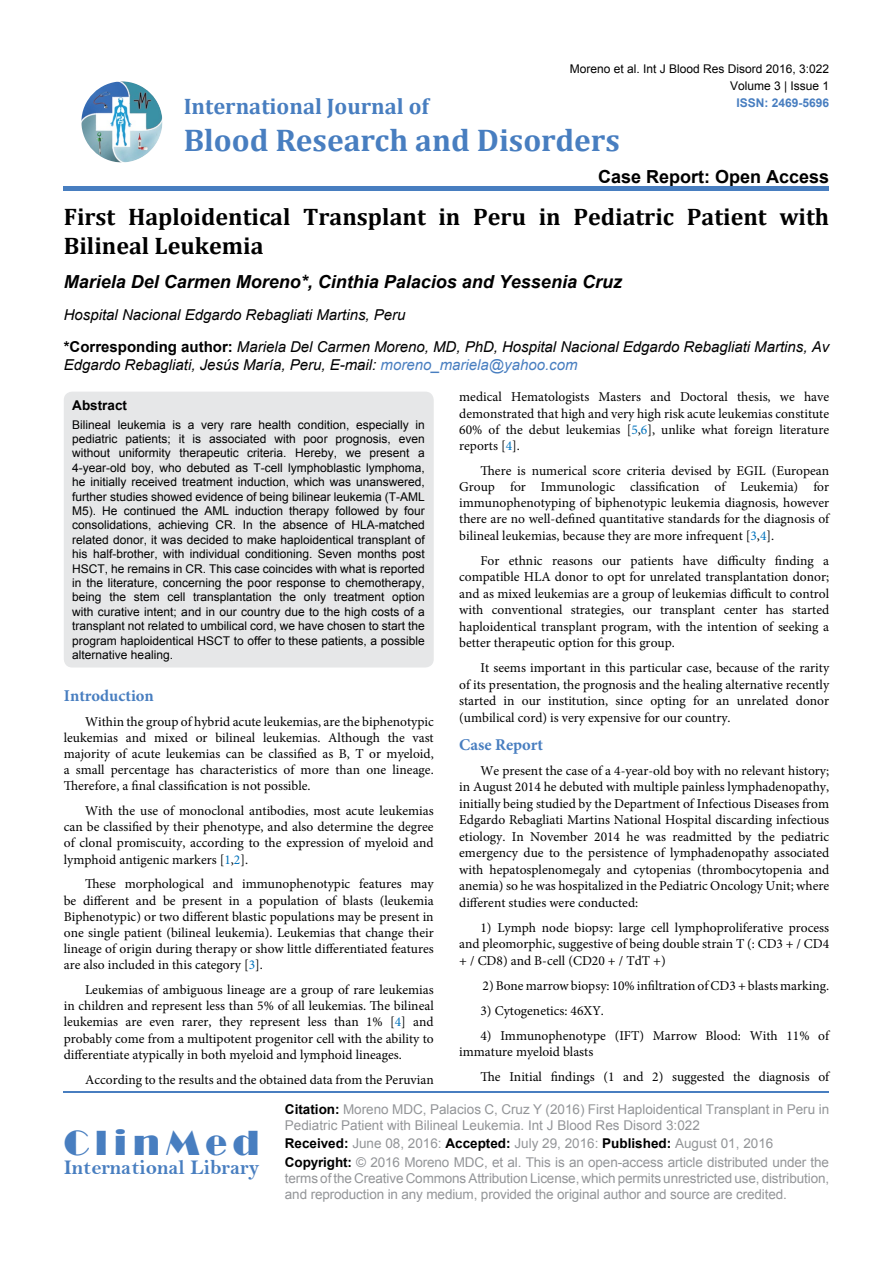
<style>
.page{position:relative;width:893px;height:1263px;background:#fff}
.page>*{position:absolute;margin:0;border:0;box-sizing:border-box;transform-origin:0 0}
.t1{font:36px "Broadway";letter-spacing:.16em;color:#487ec0}
.t2{font:700 31.5px "Cambria";color:#487ec0}
.t3{font:700 24px/28.8px "Cambria";color:#000}
.t4{font:700 22.5px "Cambria";color:#487ec0}
.t5{font:21px "Bell MT Bold";color:#487ec0}
.t6{font:italic 700 18px "Arial";color:#000}
.t7{font:700 18px "Arial";color:#000}
.t8{font:700 16.5px "Minion Pro";color:#487ec0}
.t9{font:italic 15px/32.2px "Arial";color:#000}
.t10{font:13.5px/16.2px "Minion Pro";color:#000;text-align:justify}
.t11{font:13.5px/16.2px "Arial";letter-spacing:-.01em;color:#939598}
.t12{font:700 13.5px "Arial";color:#000}
.t13{font:12px/14.4px "Arial";color:#000;text-align:justify}
.t14{font:700 12px "Arial";color:#487ec0}
.s1{font-weight:700;font-style:normal}
.s2{color:#487ec0}
.s3{color:#0072bc}
.s4{font-weight:700;color:#000}
</style>
<div class="page">
<img style="left:81px;top:81px;width:81px;height:81px;border-radius:41px">
<div style="left:64px;top:186px;width:765px;height:5px;background:#487ec0"></div>
<hr style="left:64px;top:1091px;width:765px;height:2px;background:#487ec0">
<div style="left:64px;top:392px;width:370px;height:275px;background:#e6e7e8;border-radius:9px"></div>
<p class="t13" style="left:570px;top:61px;width:261px">Moreno et al. Int J Blood Res Disord 2016, 3:022</p>
<p class="t14" style="left:736px;top:95px;width:94px">ISSN: 2469-5696</p>
<p class="t13" style="left:730px;top:78px;width:101px">Volume 3 | Issue 1</p>
<h3 class="t4" style="left:184px;top:90px;width:247px">International Journal of</h3>
<h2 class="t2" style="left:184px;top:118px;width:438px">Blood Research and Disorders</h2>
<h3 class="t7" style="left:598px;top:164px;width:233px">Case Report: Open Access</h3>
<h3 class="t3" style="left:64px;top:201px;width:767px">First Haploidentical Transplant in Peru in Pediatric Patient with<br>Bilineal Leukemia</h3>
<h3 class="t6" style="left:64px;top:270px;width:560px">Mariela Del Carmen Moreno*, Cinthia Palacios and Yessenia Cruz</h3>
<p class="t9" style="left:64px;top:299px;width:767px">Hospital Nacional Edgardo Rebagliati Martins, Peru<br><span class="s1">*Corresponding author:</span> Mariela Del Carmen Moreno, MD, PhD, Hospital Nacional Edgardo Rebagliati Martins, Av</p>
<p class="t9" style="left:64px;top:349px;width:515px">Edgardo Rebagliati, Jesús María, Peru, E-mail: <span class="s2">moreno_mariela@yahoo.com</span></p>
<p class="t10" style="left:459px;top:389px;width:371px">medical Hematologists Masters and Doctoral thesis, we have demonstrated that high and very high risk acute leukemias constitute 60% of the debut leukemias [<span class="s3">5</span>,<span class="s3">6</span>], unlike what foreign literature reports [<span class="s3">4</span>].</p>
<p class="t10" style="left:459px;top:462px;width:371px;text-indent:21px">There is numerical score criteria devised by EGIL (European Group for Immunologic classification of Leukemia) for immunophenotyping of biphenotypic leukemia diagnosis, however there are no well-defined quantitative standards for the diagnosis of bilineal leukemias, because they are more infrequent [<span class="s3">3</span>,<span class="s3">4</span>].</p>
<p class="t10" style="left:459px;top:552px;width:371px;text-indent:21px">For ethnic reasons our patients have difficulty finding a compatible HLA donor to opt for unrelated transplantation donor; and as mixed leukemias are a group of leukemias difficult to control with conventional strategies, our transplant center has started haploidentical transplant program, with the intention of seeking a better therapeutic option for this group.</p>
<p class="t10" style="left:459px;top:659px;width:371px;text-indent:21px">It seems important in this particular case, because of the rarity of its presentation, the prognosis and the healing alternative recently started in our institution, since opting for an unrelated donor (umbilical cord) is very expensive for our country.</p>
<p class="t8" style="left:459px;top:733px;width:85px">Case Report</p>
<p class="t10" style="left:459px;top:762px;width:371px;text-indent:21px">We present the case of a 4-year-old boy with no relevant history; in August 2014 he debuted with multiple painless lymphadenopathy, initially being studied by the Department of Infectious Diseases from Edgardo Rebagliati Martins National Hospital discarding infectious etiology. In November 2014 he was readmitted by the pediatric emergency due to the persistence of lymphadenopathy associated with hepatosplenomegaly and cytopenias (thrombocytopenia and anemia) so he was hospitalized in the Pediatric Oncology Unit; where different studies were conducted:</p>
<p class="t10" style="left:459px;top:919px;width:371px;text-indent:21px">1) Lymph node biopsy: large cell lymphoproliferative process and pleomorphic, suggestive of being double strain T (: CD3 + / CD4 + / CD8) and B-cell (CD20 + / TdT +)</p>
<p class="t10" style="left:483px;top:977px;width:348px">2) Bone marrow biopsy: 10% infiltration of CD3 + blasts marking.</p>
<p class="t10" style="left:480px;top:1002px;width:125px">3) Cytogenetics: 46XY.</p>
<p class="t10" style="left:459px;top:1027px;width:371px;text-indent:21px">4) Immunophenotype (IFT) Marrow Blood: With 11% of immature myeloid blasts</p>
<p class="t10" style="left:480px;top:1069px;width:350px">The Initial findings (1 and 2) suggested the diagnosis of</p>
<p class="t12" style="left:72px;top:396px;width:56px">Abstract</p>
<p class="t13" style="left:72px;top:417px;width:354px">Bilineal leukemia is a very rare health condition, especially in pediatric patients; it is associated with poor prognosis, even without uniformity therapeutic criteria. Hereby, we present a 4-year-old boy, who debuted as T-cell lymphoblastic lymphoma, he initially received treatment induction, which was unanswered, further studies showed evidence of being bilinear leukemia (T-AML M5). He continued the AML induction therapy followed by four consolidations, achieving CR. In the absence of HLA-matched related donor, it was decided to make haploidentical transplant of his half-brother, with individual conditioning. Seven months post HSCT, he remains in CR. This case coincides with what is reported in the literature, concerning the poor response to chemotherapy, being the stem cell transplantation the only treatment option with curative intent; and in our country due to the high costs of a transplant not related to umbilical cord, we have chosen to start the program haploidentical HSCT to offer to these patients, a possible alternative healing.</p>
<p class="t8" style="left:64px;top:684px;width:92px">Introduction</p>
<p class="t10" style="left:64px;top:713px;width:371px;text-indent:21px">Within the group of hybrid acute leukemias, are the biphenotypic leukemias and mixed or bilineal leukemias. Although the vast majority of acute leukemias can be classified as B, T or myeloid, a small percentage has characteristics of more than one lineage.<br>Therefore, a final classification is not possible.</p>
<p class="t10" style="left:64px;top:803px;width:371px;text-indent:21px">With the use of monoclonal antibodies, most acute leukemias can be classified by their phenotype, and also determine the degree of clonal promiscuity, according to the expression of myeloid and lymphoid antigenic markers [<span class="s3">1</span>,<span class="s3">2</span>].</p>
<p class="t10" style="left:64px;top:876px;width:371px;text-indent:21px">These morphological and immunophenotypic features may be different and be present in a population of blasts (leukemia Biphenotypic) or two different blastic populations may be present in one single patient (bilineal leukemia). Leukemias that change their lineage of origin during therapy or show little differentiated features are also included in this category [<span class="s3">3</span>].</p>
<p class="t10" style="left:64px;top:982px;width:371px;text-indent:21px">Leukemias of ambiguous lineage are a group of rare leukemias in children and represent less than 5% of all leukemias. The bilineal leukemias are even rarer, they represent less than 1% [<span class="s3">4</span>] and probably come from a multipotent progenitor cell with the ability to differentiate atypically in both myeloid and lymphoid lineages.</p>
<p class="t10" style="left:85px;top:1071px;width:350px">According to the results and the obtained data from the Peruvian</p>
<h1 class="t1" style="left:64px;top:1122px;width:197px">ClinMed</h1>
<h3 class="t5" style="left:64px;top:1155px;width:197px">International Library</h3>
<p class="t11" style="left:285px;top:1101px;width:546px"><span class="s4">Citation:</span> Moreno MDC, Palacios C, Cruz Y (2016) First Haploidentical Transplant in Peru in<br>Pediatric Patient with Bilineal Leukemia. Int J Blood Res Disord 3:022</p>
<p class="t11" style="left:285px;top:1135px;width:546px;line-height:18.3px"><span class="s4">Received:</span> June 08, 2016: <span class="s4">Accepted:</span> July 29, 2016: <span class="s4">Published:</span> August 01, 2016<br><span class="s4">Copyright:</span> © 2016 Moreno MDC, et al. This is an open-access article distributed under the</p>
<p class="t11" style="left:285px;top:1170px;width:546px">terms of the Creative Commons Attribution License, which permits unrestricted use, distribution, and reproduction in any medium, provided the original author and source are credited.</p>
</div>
